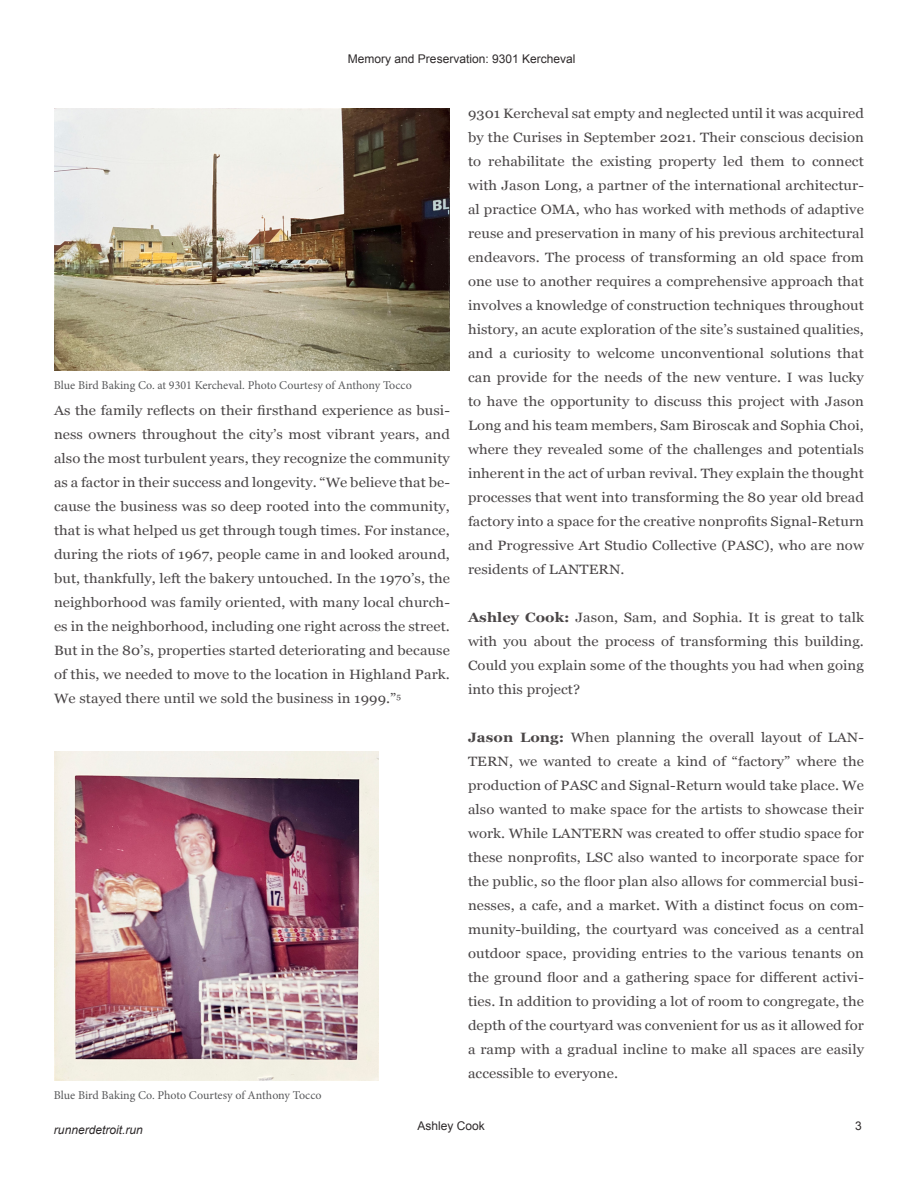
<style>
.page{position:relative;width:918px;height:1188px;background:#fff}
.page>*{position:absolute;margin:0;border:0;box-sizing:border-box;transform-origin:0 0}
.t1{font:13.5px/24px "Georgia";letter-spacing:.005em;color:#4a4647;text-align:justify;scale:1.1 1}
.t2{font:12px "Minion Pro";letter-spacing:-.005em;color:#58595b}
.t3{font:12px "Arial";color:#2d292a}
.t4{font:italic 12px "Arial";color:#2d292a}
.s1{font-weight:700}
</style>
<div class="page">
<img style="left:54px;top:108px;width:396px;height:263px">
<img style="left:54px;top:751px;width:324px;height:330px">
<p class="t3" style="left:348px;top:51px;width:229px">Memory and Preservation: 9301 Kercheval</p>
<p class="t2" style="left:54px;top:378px;width:359px">Blue Bird Baking Co. at 9301 Kercheval. Photo Courtesy of Anthony Tocco</p>
<p class="t1" style="left:54px;top:398px;width:361px">As the family reflects on their firsthand experience as busi&shy;ness owners throughout the city’s most vibrant years, and also the most turbulent years, they recognize the community as a factor in their success and longevity. “We believe that be&shy;cause the business was so deep rooted into the community, that is what helped us get through tough times. For instance, during the riots of 1967, people came in and looked around, but, thankfully, left the bakery untouched. In the 1970’s, the neighborhood was family oriented, with many local church&shy;es in the neighborhood, including one right across the street.<br>But in the 80’s, properties started deteriorating and because of this, we needed to move to the location in Highland Park.<br>We stayed there until we sold the business in 1999.”<sup>5</sup></p>
<p class="t2" style="left:54px;top:1087px;width:269px">Blue Bird Baking Co. Photo Courtesy of Anthony Tocco</p>
<p class="t1" style="left:468px;top:101px;width:361px">9301 Kercheval sat empty and neglected until it was acquired by the Curises in September 2021. Their conscious decision to rehabilitate the existing property led them to connect with Jason Long, a partner of the international architectur&shy;al practice OMA, who has worked with methods of adaptive reuse and preservation in many of his previous architectural endeavors. The process of transforming an old space from one use to another requires a comprehensive approach that involves a knowledge of construction techniques throughout history, an acute exploration of the site’s sustained qualities, and a curiosity to welcome unconventional solutions that can provide for the needs of the new venture. I was lucky to have the opportunity to discuss this project with Jason Long and his team members, Sam Biroscak and Sophia Choi, where they revealed some of the challenges and potentials inherent in the act of urban revival. They explain the thought processes that went into transforming the 80 year old bread factory into a space for the creative nonprofits Signal-Return and Progressive Art Studio Collective (PASC), who are now residents of LANTERN.</p>
<p class="t1" style="left:468px;top:605px;width:362px"><span class="s1">Ashley Cook:</span> Jason, Sam, and Sophia. It is great to talk with you about the process of transforming this building.<br>Could you explain some of the thoughts you had when going into this project?</p>
<p class="t1" style="left:468px;top:725px;width:361px"><span class="s1">Jason Long:</span> When planning the overall layout of LAN-TERN, we wanted to create a kind of “factory” where the production of PASC and Signal-Return would take place. We also wanted to make space for the artists to showcase their work. While LANTERN was created to offer studio space for these nonprofits, LSC also wanted to incorporate space for the public, so the floor plan also allows for commercial busi&shy;nesses, a cafe, and a market. With a distinct focus on com&shy;munity-building, the courtyard was conceived as a central outdoor space, providing entries to the various tenants on the ground floor and a gathering space for different activi&shy;ties. In addition to providing a lot of room to congregate, the depth of the courtyard was convenient for us as it allowed for a ramp with a gradual incline to make all spaces are easily accessible to everyone.</p>
<p class="t4" style="left:54px;top:1122px;width:90px">runnerdetroit.run</p>
<p class="t3" style="left:418px;top:1118px;width:69px">Ashley Cook</p>
<p class="t3" style="left:855px;top:1118px;width:8px">3</p>
</div>
